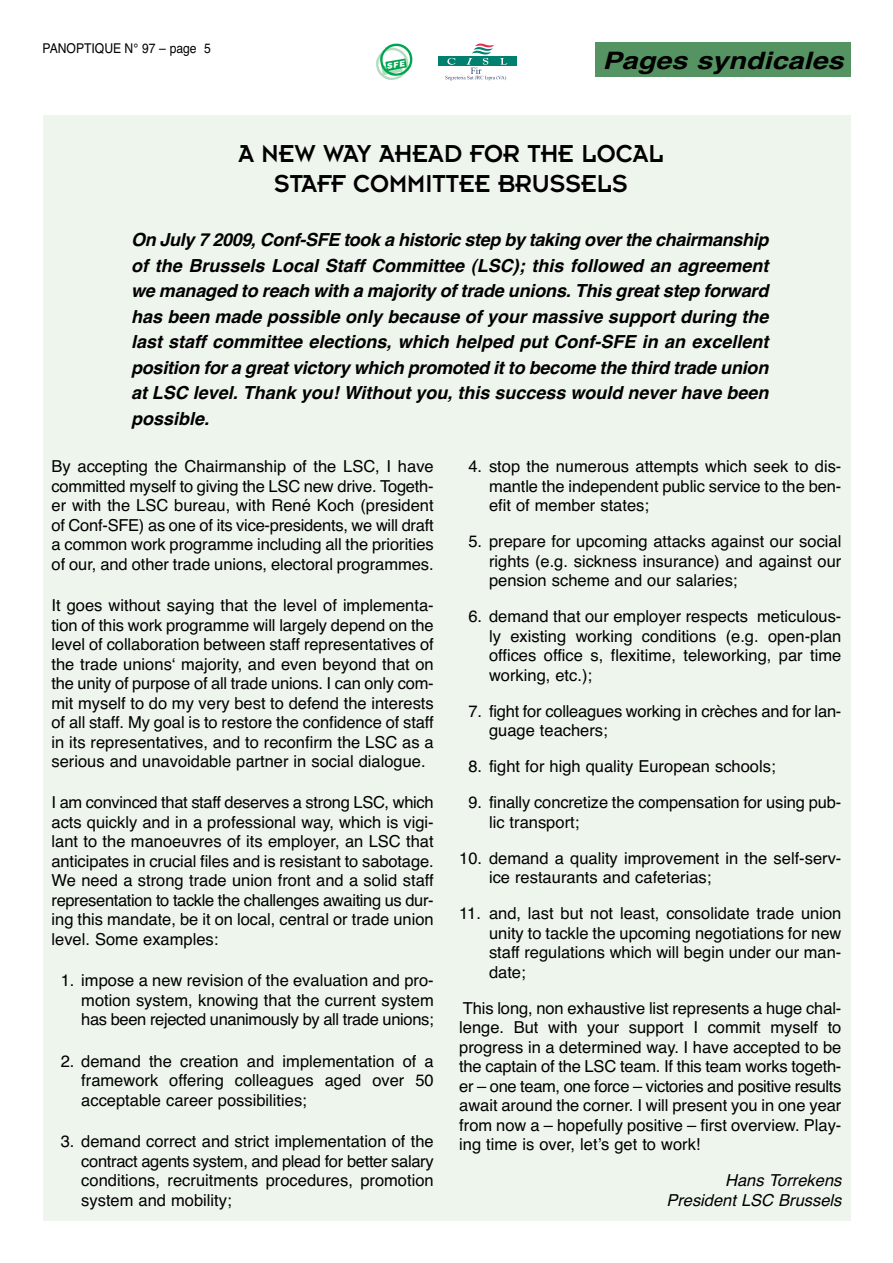
<style>
.page{position:relative;width:893px;height:1263px;background:#fff}
.page>*{position:absolute;margin:0;border:0;box-sizing:border-box;transform-origin:0 0}
.t1{font:27px/30px "Insignia";color:#000;text-align:center;scale:.95 1}
.t2{font:italic 700 24px "Helvetica";color:#000;scale:1.2 1}
.t3{font:italic 700 18px/25.5px "Helvetica";color:#000;text-align:justify}
.t4{font:16.5px/19.5px "Helvetica";color:#000;text-align:justify}
.t5{font:italic 16.5px/19.5px "Helvetica";color:#000;text-align:right}
.t6{font:13.5px "Helvetica";color:#000;scale:.9 1}
</style>
<div class="page">
<div style="left:595px;top:43px;width:255px;height:34px;background:#559462"></div>
<div style="left:438px;top:56px;width:79px;height:10px;background:#008170"></div>
<svg style="left:445px;top:44px;width:62px;height:36px"></svg>
<div style="left:43px;top:115px;width:807px;height:1105px;background:#eef5ed"></div>
<svg style="left:376px;top:43px;width:37px;height:37px"></svg>
<p class="t6" style="left:43px;top:40px;width:189px">PANOPTIQUE N° 97 – page 5</p>
<h2 class="t2" style="left:602px;top:46px;width:202px">Pages syndicales</h2>
<h1 class="t1" style="left:238px;top:141px;width:449px">A NEW WAY AHEAD FOR THE LOCAL<br>STAFF COMMITTEE BRUSSELS</h1>
<p class="t3" style="left:131px;top:227px;width:639px">On July 7 2009, Conf-SFE took a historic step by taking over the chairmanship of the Brussels Local Staff Committee (LSC); this followed an agreement we managed to reach with a majority of trade unions. This great step forward has been made possible only because of your massive support during the last staff committee elections, which helped put Conf-SFE in an excellent position for a great victory which promoted it to become the third trade union at LSC level. Thank you! Without you, this success would never have been possible.</p>
<p class="t4" style="left:489px;top:457px;width:354px;text-indent:-21px">4. stop the numerous attempts which seek to dis&shy;mantle the independent public service to the ben&shy;efit of member states;</p>
<p class="t4" style="left:489px;top:532px;width:354px;text-indent:-21px">5. prepare for upcoming attacks against our social rights (e.g. sickness insurance) and against our pension scheme and our salaries;</p>
<p class="t4" style="left:489px;top:607px;width:354px;text-indent:-21px">6. demand that our employer respects meticulous&shy;ly existing working conditions (e.g. open-plan offices office s, flexitime, teleworking, par time working, etc.);</p>
<p class="t4" style="left:489px;top:701px;width:354px;text-indent:-21px">7. fight for colleagues working in crèches and for lan&shy;guage teachers;</p>
<p class="t4" style="left:468px;top:757px;width:309px">8. fight for high quality European schools;</p>
<p class="t4" style="left:489px;top:793px;width:354px;text-indent:-21px">9. finally concretize the compensation for using pub&shy;lic transport;</p>
<p class="t4" style="left:489px;top:848px;width:354px;text-indent:-30px">10. demand a quality improvement in the self-serv&shy;ice restaurants and cafeterias;</p>
<p class="t4" style="left:489px;top:904px;width:354px;text-indent:-30px">11. and, last but not least, consolidate trade union unity to tackle the upcoming negotiations for new staff regulations which will begin under our man&shy;date;</p>
<p class="t4" style="left:459px;top:998px;width:384px">This long, non exhaustive list represents a huge chal&shy;lenge. But with your support I commit myself to progress in a determined way. I have accepted to be the captain of the LSC team. If this team works togeth&shy;er – one team, one force – victories and positive results await around the corner. I will present you in one year from now a – hopefully positive – first overview. Play&shy;ing time is over, letʼs get to work!</p>
<p class="t5" style="left:666px;top:1171px;width:177px">Hans Torrekens<br>President LSC Brussels</p>
<p class="t4" style="left:52px;top:457px;width:384px">By accepting the Chairmanship of the LSC, I have committed myself to giving the LSC new drive. Togeth&shy;er with the LSC bureau, with René Koch (president of Conf-SFE) as one of its vice-presidents, we will draft a common work programme including all the priorities of our, and other trade unions, electoral programmes.</p>
<p class="t4" style="left:52px;top:596px;width:384px">It goes without saying that the level of implementa&shy;tion of this work programme will largely depend on the level of collaboration between staff representatives of the trade unionsʻ majority, and even beyond that on the unity of purpose of all trade unions. I can only com&shy;mit myself to do my very best to defend the interests of all staff. My goal is to restore the confidence of staff in its representatives, and to reconfirm the LSC as a serious and unavoidable partner in social dialogue.</p>
<p class="t4" style="left:52px;top:793px;width:384px">I am convinced that staff deserves a strong LSC, which acts quickly and in a professional way, which is vigi&shy;lant to the manoeuvres of its employer, an LSC that anticipates in crucial files and is resistant to sabotage.<br>We need a strong trade union front and a solid staff representation to tackle the challenges awaiting us dur&shy;ing this mandate, be it on local, central or trade union level. Some examples:</p>
<p class="t4" style="left:81px;top:971px;width:354px;text-indent:-21px">1. impose a new revision of the evaluation and pro&shy;motion system, knowing that the current system has been rejected unanimously by all trade unions;</p>
<p class="t4" style="left:81px;top:1051px;width:354px;text-indent:-21px">2. demand the creation and implementation of a framework offering colleagues aged over 50 acceptable career possibilities;</p>
<p class="t4" style="left:81px;top:1132px;width:354px;text-indent:-21px">3. demand correct and strict implementation of the contract agents system, and plead for better salary conditions, recruitments procedures, promotion system and mobility;</p>
</div>
